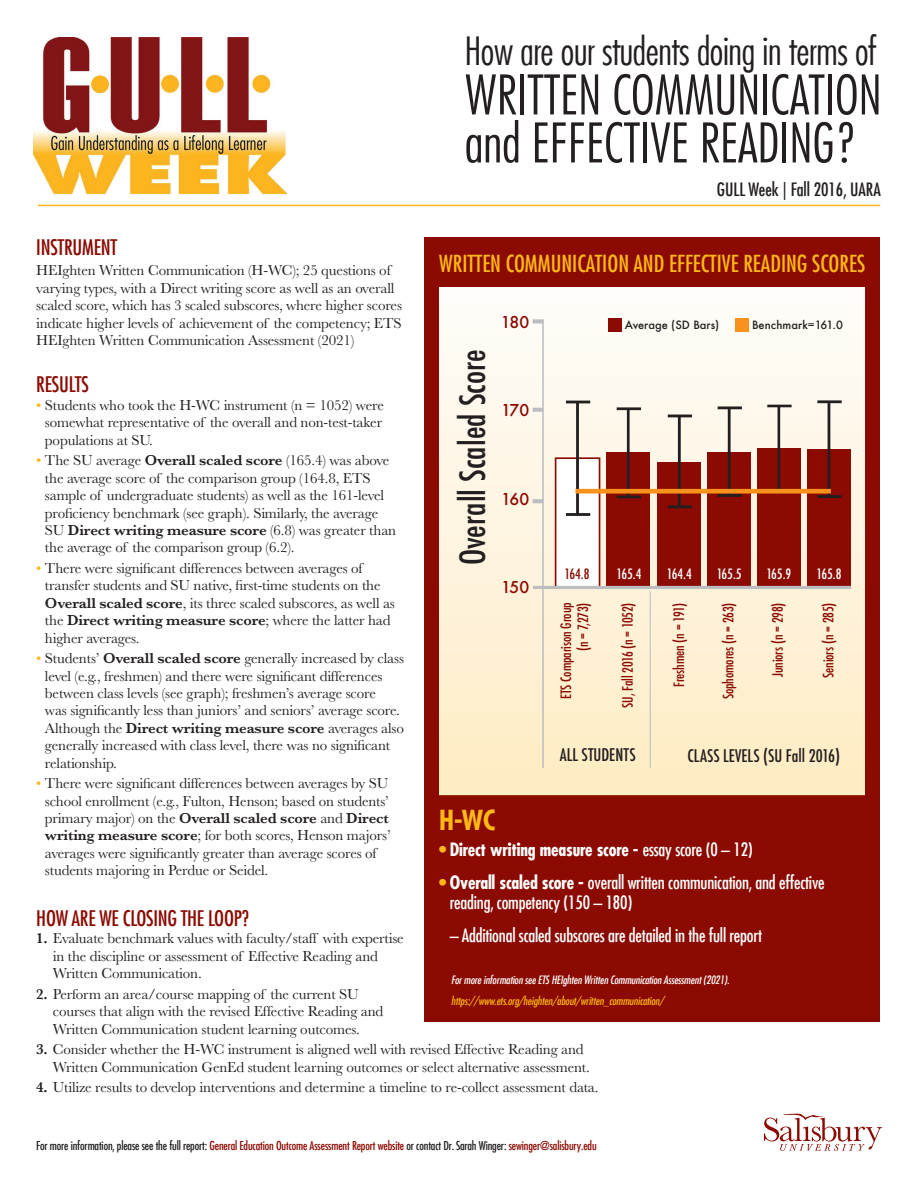
<style>
.page{position:relative;width:918px;height:1188px;background:#fff}
.page>*{position:absolute;margin:0;border:0;box-sizing:border-box;transform-origin:0 0}
.t1{font:300 condensed 53.1px/48px "Futura Com";color:#231f20}
.t2{font:300 condensed 38.1px "Futura Com";letter-spacing:-.01em;color:#231f20}
.t3{font:500 condensed 33.9px "Futura";color:#231f20}
.t4{font:700 condensed 27px "Futura Com";color:#fcb814}
.t5{font:500 condensed 22.95px "Futura Com";color:#fcb814}
.t6{font:500 condensed 21px "Futura Com";letter-spacing:-.01em;color:#8b0a02}
.t7{font:500 condensed 18px/19.5px "Futura Com";letter-spacing:-.01em;color:#fff}
.t8{font:700 condensed 18px "Futura Com";letter-spacing:-.01em;color:#fff}
.t9{font:500 condensed 18px "Futura Com";color:#231f20}
.t10{font:500 condensed 16.95px "Futura";color:#231f20}
.t11{font:500 15.9px "Futura";letter-spacing:-.035em;color:#8b0a02}
.t12{font:15px/17.4px "Baskerville";letter-spacing:-.01em;color:#231f20}
.t13{font:500 condensed 13.95px/17px "Futura";letter-spacing:-.01em;color:#8b0a02;text-align:right}
.t14{font:500 condensed 13.95px "Futura";letter-spacing:-.03em;color:#fff}
.t15{font:500 condensed 12px "Futura Com";letter-spacing:-.01em;color:#8b0a02}
.t16{font:italic 500 condensed 11.25px "Futura Com";letter-spacing:-.01em;color:#fff}
.t17{font:italic 500 condensed 11.25px "Futura Com";letter-spacing:-.01em;color:#fcb814}
.t18{font:500 11.1px "Futura";color:#231f20}
.s1{color:#fcb814}
.s2{font-weight:600}
.s3{font-weight:500;color:#fcb814}
.s4{font-weight:500}
.s5{font-weight:700}
.s6{color:#231f20}
</style>
<div class="page">
<img style="left:33px;top:38px;width:255px;height:159px">
<hr style="left:38px;top:205px;width:842px;height:1px;background:#fcb814">
<div style="left:424px;top:238px;width:456px;height:784px;background:#8b0a02"></div>
<svg style="left:764px;top:1114px;width:118px;height:37px"></svg>
<div style="left:439px;top:288px;width:426px;height:507px;background:linear-gradient(to bottom,#fdfcfa,#feecc4)"></div>
<div style="left:556px;top:458px;width:44px;height:130px;background:#fff"></div>
<div style="left:555px;top:457px;width:45px;height:132px;border:2px solid #8b0a02"></div>
<div style="left:606px;top:453px;width:44px;height:135px;background:#8b0a02"></div>
<div style="left:657px;top:462px;width:44px;height:126px;background:#8b0a02"></div>
<div style="left:707px;top:452px;width:44px;height:136px;background:#8b0a02"></div>
<div style="left:757px;top:449px;width:44px;height:139px;background:#8b0a02"></div>
<div style="left:807px;top:449px;width:44px;height:139px;background:#8b0a02"></div>
<hr style="left:533px;top:586px;width:318px;height:3px;background:#bcbdc0">
<hr style="left:542px;top:319px;width:2px;height:449px;background:#bcbdc0">
<hr style="left:650px;top:591px;width:1px;height:177px;background:#bcbdc0">
<svg style="left:533px;top:408px;width:9px;height:4px"></svg>
<svg style="left:533px;top:319px;width:10px;height:4px"></svg>
<hr style="left:533px;top:499px;width:10px;height:4px;background:#bcbdc0">
<hr style="left:576px;top:402px;width:3px;height:113px;background:#231f20">
<hr style="left:566px;top:401px;width:24px;height:2px;background:#231f20">
<hr style="left:566px;top:513px;width:24px;height:3px;background:#231f20">
<hr style="left:627px;top:409px;width:3px;height:89px;background:#231f20">
<hr style="left:617px;top:407px;width:24px;height:3px;background:#231f20">
<hr style="left:617px;top:496px;width:24px;height:2px;background:#231f20">
<hr style="left:678px;top:416px;width:3px;height:90px;background:#231f20">
<hr style="left:668px;top:415px;width:24px;height:2px;background:#231f20">
<hr style="left:668px;top:505px;width:24px;height:3px;background:#231f20">
<hr style="left:728px;top:408px;width:3px;height:87px;background:#231f20">
<hr style="left:718px;top:406px;width:24px;height:3px;background:#231f20">
<hr style="left:718px;top:494px;width:24px;height:3px;background:#231f20">
<hr style="left:778px;top:407px;width:2px;height:85px;background:#231f20">
<hr style="left:767px;top:405px;width:25px;height:2px;background:#231f20">
<hr style="left:828px;top:402px;width:2px;height:94px;background:#231f20">
<hr style="left:817px;top:400px;width:25px;height:3px;background:#231f20">
<hr style="left:817px;top:495px;width:25px;height:3px;background:#231f20">
<div style="left:575px;top:489px;width:256px;height:5px;background:#f7931d"></div>
<div style="left:608px;top:318px;width:14px;height:14px;background:#8b0a02"></div>
<div style="left:735px;top:318px;width:14px;height:14px;background:#f7931d"></div>
<p class="t2" style="left:465px;top:27px;width:413px">How are our students doing in terms of</p>
<p class="t1" style="left:465px;top:71px;width:418px">WRITTEN COMMUNICATION and EFFECTIVE READING?</p>
<p class="t9" style="left:717px;top:177px;width:166px">GULL Week | Fall 2016, UARA</p>
<p class="t6" style="left:36px;top:233px;width:83px">INSTRUMENT</p>
<p class="t12" style="left:36px;top:262px;width:367px">HEIghten Written Communication (H-WC); 25 questions of varying types, with a Direct writing score as well as an overall scaled score, which has 3 scaled subscores, where higher scores indicate higher levels of achievement of the competency; ETS HEIghten Written Communication Assessment (2021)</p>
<p class="t6" style="left:36px;top:370px;width:54px">RESULTS</p>
<p class="t12" style="left:45px;top:396px;width:340px;text-align:justify;text-indent:-9px"><span class="s1">•</span> Students who took the H-WC instrument (n = 1052) were somewhat representative of the overall and non-test-taker populations at SU.</p>
<p class="t12" style="left:45px;top:452px;width:353px;text-indent:-9px"><span class="s1">•</span> The SU average <span class="s2">Overall scaled score</span> (165.4) was above the average score of the comparison group (164.8, ETS sample of undergraduate students) as well as the 161-level proficiency benchmark (see graph). Similarly, the average SU <span class="s2">Direct writing measure score</span> (6.8) was greater than the average of the comparison group (6.2).</p>
<p class="t12" style="left:45px;top:559px;width:351px;text-indent:-9px"><span class="s1">•</span> There were significant differences between averages of transfer students and SU native, first-time students on the <span class="s2">Overall scaled score</span>, its three scaled subscores, as well as the <span class="s2">Direct writing measure score</span>; where the latter had higher averages.</p>
<p class="t12" style="left:45px;top:650px;width:360px;text-indent:-9px"><span class="s1">•</span> Students’ <span class="s2">Overall scaled score</span> generally increased by class level (e.g., freshmen) and there were significant differences between class levels (see graph); freshmen’s average score<br>was significantly less than juniors’ and seniors’ average score.<br>Although the <span class="s2">Direct writing measure score</span> averages also generally increased with class level, there was no significant relationship.</p>
<p class="t12" style="left:45px;top:775px;width:347px;text-indent:-9px"><span class="s1">•</span> There were significant differences between averages by SU school enrollment (e.g., Fulton, Henson; based on students’ primary major) on the <span class="s2">Overall scaled score</span> and <span class="s2">Direct writing measure score</span>; for both scores, Henson majors’ averages were significantly greater than average scores of students majoring in Perdue or Seidel.</p>
<p class="t6" style="left:36px;top:904px;width:214px">HOW ARE WE CLOSING THE LOOP?</p>
<p class="t12" style="left:53px;top:930px;width:353px;text-indent:-16px"><span class="s2">1.</span> Evaluate benchmark values with faculty/staff with expertise in the discipline or assessment of Effective Reading and<br>Written Communication.</p>
<p class="t12" style="left:53px;top:985px;width:332px;text-indent:-16px"><span class="s2">2.</span> Perform an area/course mapping of the current SU courses that align with the revised Effective Reading and<br>Written Communication student learning outcomes.</p>
<p class="t12" style="left:53px;top:1041px;width:539px;text-indent:-16px"><span class="s2">3.</span> Consider whether the H-WC instrument is aligned well with revised Effective Reading and<br>Written Communication GenEd student learning outcomes or select alternative assessment.</p>
<p class="t12" style="left:36px;top:1079px;width:564px"><span class="s2">4.</span> Utilize results to develop interventions and determine a timeline to re-collect assessment data.</p>
<p class="t5" style="left:439px;top:248px;width:427px">WRITTEN COMMUNICATION AND EFFECTIVE READING SCORES</p>
<p class="t11" style="left:501px;top:311px;width:30px">180</p>
<p class="t18" style="left:625px;top:317px;width:96px">Average (SD Bars)</p>
<p class="t18" style="left:752px;top:317px;width:92px">Benchmark=161.0</p>
<p class="t3" style="left:451px;top:565px;width:217px;rotate:-90deg">Overall Scaled Score</p>
<p class="t11" style="left:501px;top:399px;width:29px">170</p>
<p class="t11" style="left:501px;top:488px;width:30px">160</p>
<p class="t13" style="left:564px;top:566px;width:27px">164.8</p>
<p class="t14" style="left:617px;top:565px;width:27px">165.4</p>
<p class="t14" style="left:667px;top:565px;width:27px">164.4</p>
<p class="t14" style="left:717px;top:565px;width:27px">165.5</p>
<p class="t14" style="left:766px;top:565px;width:27px">165.9</p>
<p class="t14" style="left:817px;top:565px;width:27px">165.8</p>
<p class="t11" style="left:501px;top:576px;width:30px">150</p>
<p class="t13" style="left:558px;top:699px;width:98px;rotate:-90deg">ETS Comparison Group (n = 7,273)</p>
<p class="t13" style="left:619px;top:708px;width:107px;rotate:-90deg">SU, Fall 2016 (n = 1052)</p>
<p class="t13" style="left:671px;top:687px;width:86px;rotate:-90deg">Freshmen (n = 191)</p>
<p class="t13" style="left:720px;top:699px;width:98px;rotate:-90deg">Sophomores (n = 263)</p>
<p class="t13" style="left:769px;top:677px;width:76px;rotate:-90deg">Juniors (n = 298)</p>
<p class="t13" style="left:820px;top:678px;width:77px;rotate:-90deg">Seniors (n = 285)</p>
<p class="t10" style="left:560px;top:744px;width:77px">ALL STUDENTS</p>
<p class="t10" style="left:687px;top:745px;width:154px">CLASS LEVELS (SU Fall 2016)</p>
<p class="t4" style="left:439px;top:802px;width:58px">H-WC</p>
<p class="t8" style="left:439px;top:837px;width:315px"><span class="s3">•</span> Direct writing measure score - <span class="s4">essay score (0 – 12)</span></p>
<p class="t7" style="left:450px;top:872px;width:376px;text-indent:-11px"><span class="s1">•</span> <span class="s5">Overall scaled score -</span> overall written communication, and effective reading, competency (150 – 180)</p>
<p class="t7" style="left:450px;top:925px;width:314px">– Additional scaled subscores are detailed in the full report</p>
<p class="t16" style="left:451px;top:972px;width:280px">For more information see ETS HEIghten Written Communication Assessment (2021).</p>
<p class="t17" style="left:451px;top:993px;width:214px">https://www.ets.org/heighten/about/written_communication/</p>
<p class="t15" style="left:36px;top:1138px;width:562px"><span class="s6">For more information, please see the full report:</span> General Education Outcome Assessment Report website <span class="s6">or contact Dr. Sarah Winger:</span> sewinger@salisbury.edu</p>
</div>
